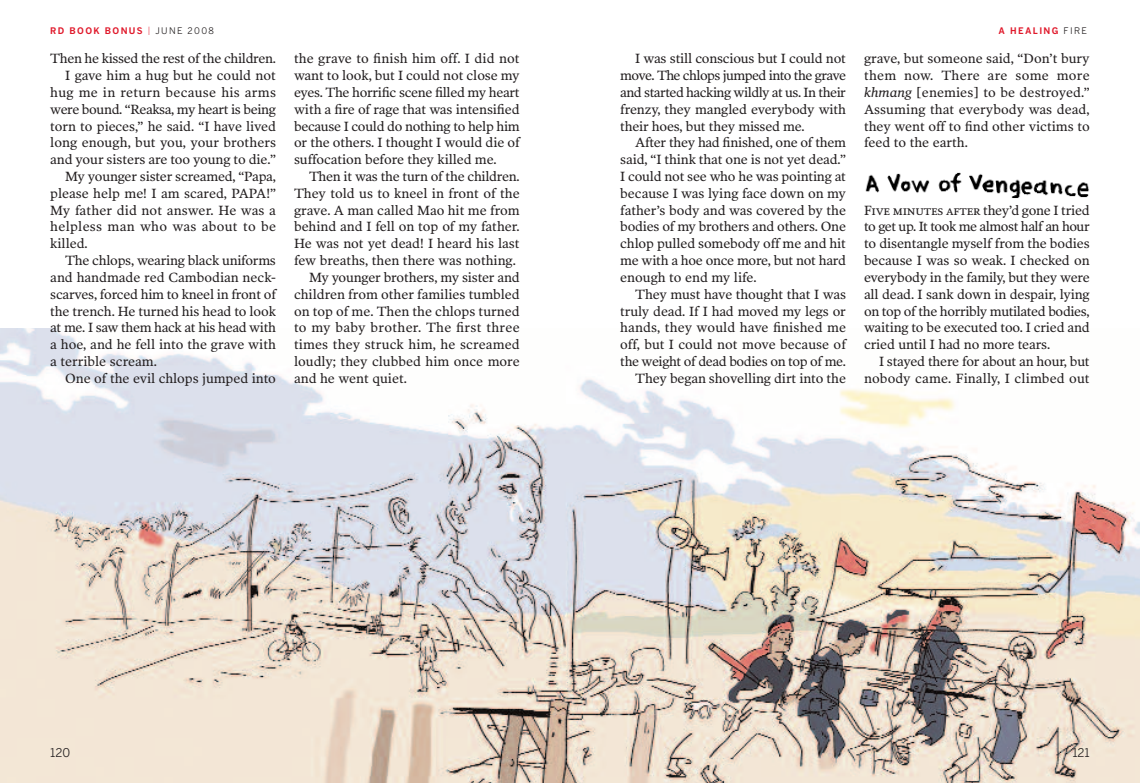
<style>
.page{position:relative;width:1140px;height:783px;background:#fff}
.page>*{position:absolute;margin:0;border:0;box-sizing:border-box;transform-origin:0 0}
.t1{font:13.5px/16.8px "Poynter OS Text Two L";letter-spacing:-.005em;color:#231f20;text-align:justify}
.t2{font:13.5px "Poynter OS Text Two L";letter-spacing:-.025em;color:#231f20}
.t3{font:13.5px "Poynter OS Text Two L";letter-spacing:.025em;color:#231f20}
.t4{font:13.5px "Poynter OS Text Two L Roman SC";letter-spacing:-.02em;color:#231f20}
.t5{font:13.5px "Poynter OS Text Two L";letter-spacing:.02em;color:#231f20}
.t6{font:12px "Benton Gothic";color:#231f20}
.t7{font:700 9px "Benton Gothic";letter-spacing:.15em;color:#e0192b}
.s1{font-weight:300;font-size:11.25px}
.s2{font-weight:400;color:#231f20}
.s3{font-style:italic}
.s4{font-family:"Poynter OS Text Two L"}
</style>
<div class="page">
<img style="left:0;top:328px;width:1140px;height:454px">
<img style="left:865px;top:172px;width:224px;height:26px">
<p class="t7" style="left:50px;top:26px;width:165px">RD BOOK BONUS <span class="s1">I</span> <span class="s2">JUNE 2008</span></p>
<p class="t1" style="left:50px;top:50px;width:227px">Then he kissed the rest of the children.</p>
<p class="t1" style="left:65px;top:67px;width:212px">I gave him a hug but he could not</p>
<p class="t5" style="left:50px;top:84px;width:227px">hug me in return because his arms</p>
<p class="t2" style="left:50px;top:101px;width:227px">were bound. “Reaksa, my heart is being</p>
<p class="t1" style="left:50px;top:117px;width:227px">torn to pieces,” he said. “I have lived</p>
<p class="t1" style="left:50px;top:134px;width:227px">long enough, but you, your brothers</p>
<p class="t1" style="left:50px;top:151px;width:227px">and your sisters are too young to die.”</p>
<p class="t1" style="left:65px;top:168px;width:212px">My younger sister screamed, “Papa,</p>
<p class="t1" style="left:50px;top:185px;width:227px">please help me! I am scared, PAPA!”</p>
<p class="t1" style="left:50px;top:201px;width:227px">My father did not answer. He was a</p>
<p class="t3" style="left:50px;top:219px;width:227px">helpless man who was about to be</p>
<p class="t1" style="left:50px;top:235px;width:39px">killed.</p>
<p class="t1" style="left:65px;top:252px;width:212px">The chlops, wearing black uniforms</p>
<p class="t1" style="left:50px;top:269px;width:227px">and handmade red Cambodian neck-</p>
<p class="t1" style="left:50px;top:285px;width:227px">scarves, forced him to kneel in front of</p>
<p class="t1" style="left:50px;top:302px;width:227px">the trench. He turned his head to look</p>
<p class="t2" style="left:50px;top:320px;width:227px">at me. I saw them hack at his head with</p>
<p class="t1" style="left:50px;top:336px;width:227px">a hoe, and he fell into the grave with</p>
<p class="t1" style="left:50px;top:353px;width:108px">a terrible scream.</p>
<p class="t1" style="left:65px;top:369px;width:212px">One of the evil chlops jumped into</p>
<p class="t1" style="left:294px;top:50px;width:227px">the grave to finish him off. I did not want to look, but I could not close my eyes. The horrific scene filled my heart with a fire of rage that was intensified because I could do nothing to help him or the others. I thought I would die of suffocation before they killed me.</p>
<p class="t1" style="left:309px;top:168px;width:212px">Then it was the turn of the children.</p>
<p class="t1" style="left:294px;top:185px;width:227px">They told us to kneel in front of the</p>
<p class="t1" style="left:294px;top:201px;width:227px">grave. A man called Mao hit me from</p>
<p class="t1" style="left:294px;top:218px;width:227px">behind and I fell on top of my father.</p>
<p class="t1" style="left:294px;top:235px;width:227px">He was not yet dead! I heard his last</p>
<p class="t1" style="left:294px;top:252px;width:223px">few breaths, then there was nothing.</p>
<p class="t1" style="left:309px;top:269px;width:212px">My younger brothers, my sister and</p>
<p class="t1" style="left:294px;top:285px;width:227px">children from other families tumbled</p>
<p class="t1" style="left:294px;top:302px;width:227px">on top of me. Then the chlops turned</p>
<p class="t3" style="left:294px;top:320px;width:227px">to my baby brother. The first three</p>
<p class="t1" style="left:294px;top:336px;width:227px">times they struck him, he screamed</p>
<p class="t1" style="left:294px;top:353px;width:227px">loudly; they clubbed him once more</p>
<p class="t1" style="left:294px;top:369px;width:114px">and he went quiet.</p>
<p class="t1" style="left:620px;top:50px;width:227px;text-indent:15px">I was still conscious but I could not move. The chlops jumped into the grave and started hacking wildly at us. In their frenzy, they mangled everybody with their hoes, but they missed me.</p>
<p class="t1" style="left:620px;top:134px;width:227px;text-indent:15px">After they had finished, one of them said, “I think that one is not yet dead.” I could not see who he was pointing at because I was lying face down on my father’s body and was covered by the bodies of my brothers and others. One chlop pulled somebody off me and hit me with a hoe once more, but not hard enough to end my life.</p>
<p class="t1" style="left:620px;top:285px;width:227px;text-align:right">They must have thought that I was truly dead. If I had moved my legs or hands, they would have finished me off, but I could not move because of the weight of dead bodies on top of me.<br>They began shovelling dirt into the</p>
<p class="t7" style="left:998px;top:25px;width:90px">A HEALING <span class="s2">FIRE</span></p>
<p class="t1" style="left:864px;top:50px;width:227px">grave, but someone said, “Don’t bury them now. There are some more <span class="s3">khmang</span> [enemies] to be destroyed.” Assuming that everybody was dead, they went off to find other victims to feed to the earth.</p>
<p class="t4" style="left:864px;top:202px;width:227px">Five minutes after <span class="s4">they’d gone I tried</span></p>
<p class="t1" style="left:864px;top:218px;width:227px">to get up. It took me almost half an hour to disentangle myself from the bodies because I was so weak. I checked on everybody in the family, but they were all dead. I sank down in despair, lying on top of the horribly mutilated bodies, waiting to be executed too. I cried and cried until I had no more tears.</p>
<p class="t1" style="left:864px;top:353px;width:227px;text-align:right">I stayed there for about an hour, but nobody came. Finally, I climbed out</p>
<p class="t6" style="left:50px;top:745px;width:21px">120</p>
<p class="t6" style="left:1072px;top:745px;width:19px">121</p>
</div>
